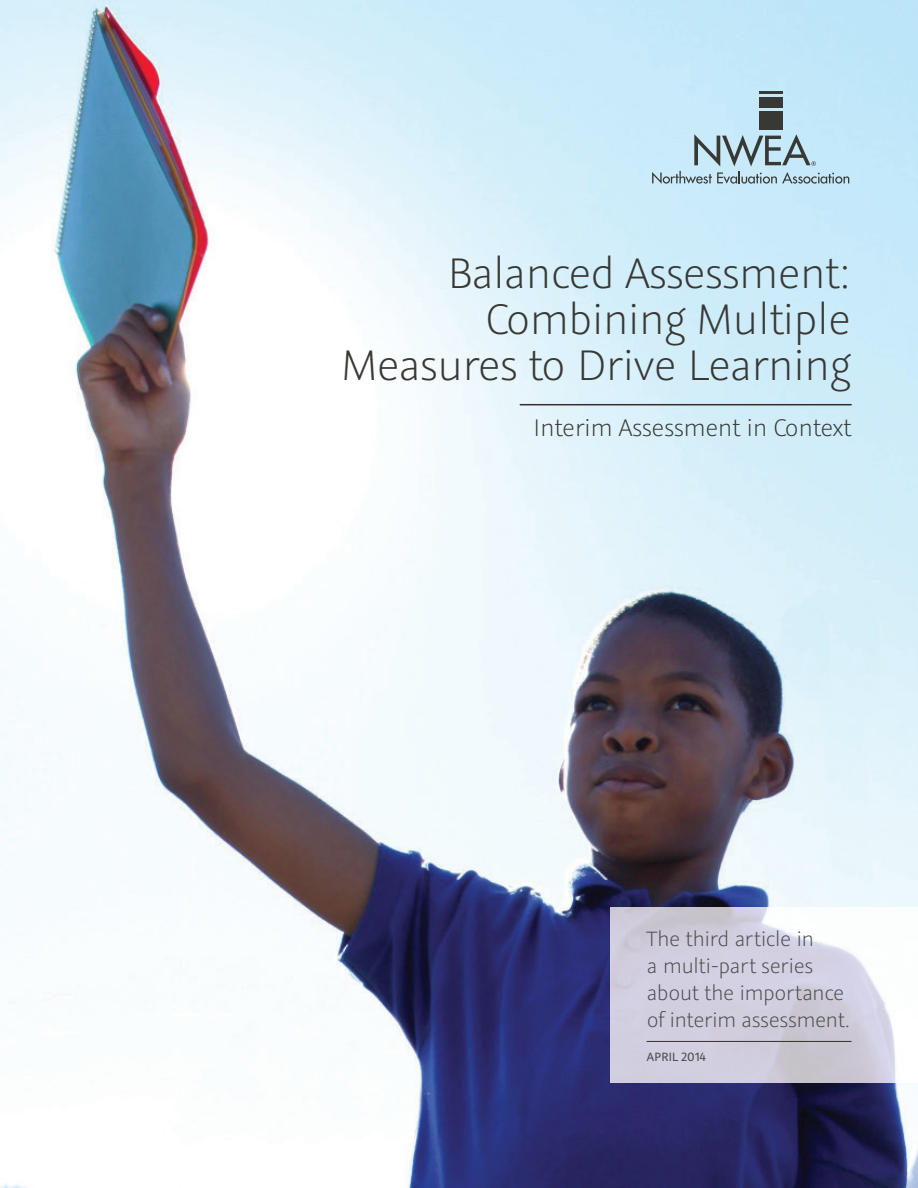
<style>
.page{position:relative;width:918px;height:1188px;background:#fff}
.page>*{position:absolute;margin:0;border:0;box-sizing:border-box;transform-origin:0 0}
.t1{font:300 48px/46.2px "Graublau Sans";letter-spacing:-.02em;color:#383935;text-align:right}
.t2{font:300 27px "Graublau Sans";letter-spacing:-.015em;color:#383935}
.t3{font:300 23.25px/27px "Graublau Sans";letter-spacing:-.025em;color:#4b4c4d}
.t4{font:13.5px "Graublau Sans";letter-spacing:-.015em;color:#4b4c4d}
</style>
<div class="page">
<img style="left:0;top:0;width:918px;height:1188px">
<div style="left:759px;top:111px;width:24px;height:19px;background:#383935"></div>
<div style="left:759px;top:97px;width:24px;height:11px;background:#383935"></div>
<hr style="left:759px;top:91px;width:24px;height:3px;background:#383935">
<svg style="left:652px;top:134px;width:197px;height:50px;background:#acc9d5"></svg>
<img style="left:610px;top:907px;width:308px;height:176px">
<hr style="left:520px;top:404px;width:331px;height:1px;background:#382d2b">
<hr style="left:647px;top:1041px;width:204px;height:1px;background:#382d2b">
<h1 class="t1" style="left:341px;top:250px;width:512px">Balanced Assessment:<br>Combining Multiple<br>Measures to Drive Learning</h1>
<p class="t2" style="left:533px;top:412px;width:319px">Interim Assessment in Context</p>
<p class="t3" style="left:647px;top:925px;width:204px">The third article in<br>a multi-part series about the importance of interim assessment.</p>
<p class="t4" style="left:647px;top:1049px;width:61px">APRIL 2014</p>
</div>
